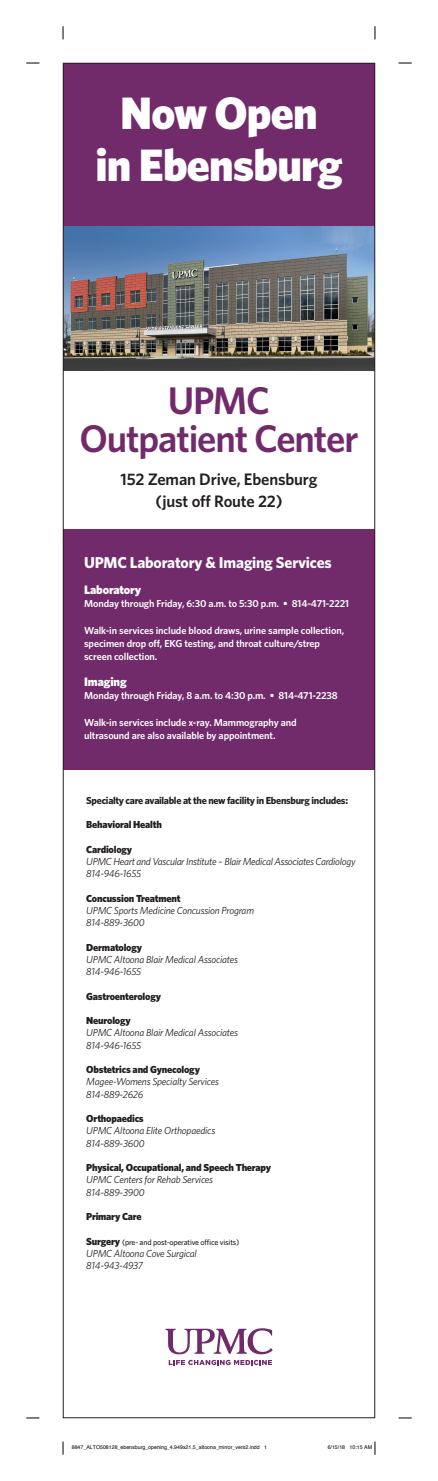
<style>
.page{position:relative;width:438px;height:1481px;background:#fff}
.page>*{position:absolute;margin:0;border:0;box-sizing:border-box;transform-origin:0 0}
.t1{font:900 45.5px/51.6px "Whitney";letter-spacing:-.02em;color:#fff;text-align:center}
.t2{font:600 38.5px/37.6px "Whitney";letter-spacing:-.03em;color:#712a6a;text-align:center}
.t3{font:600 16.62px/21.9px "Whitney";letter-spacing:-.01em;color:#231f20;text-align:center}
.t4{font:700 15.75px "Whitney";letter-spacing:-.01em;color:#fff}
.t5{font:900 12.25px "Whitney";letter-spacing:-.01em;color:#fff}
.t6{font:italic 10.15px/12.2px "Whitney";letter-spacing:-.02em;color:#231f20}
.t7{font:600 10.15px/13.1px "Whitney";letter-spacing:-.01em;color:#fff}
.t8{font:900 10.15px "Whitney";letter-spacing:-.02em;color:#231f20}
.t9{font:700 10.15px "Whitney";letter-spacing:-.03em;color:#231f20}
.t10{font:500 7.88px "Whitney";letter-spacing:-.02em;color:#231f20}
.t11{font:5.25px "Helvetica";color:#000}
.s1{font-weight:900;font-size:10.15px}
</style>
<div class="page">
<div style="left:63px;top:63px;width:312px;height:163px;background:#712a6a"></div>
<svg style="left:165px;top:1328px;width:108px;height:37px"></svg>
<img style="left:65px;top:226px;width:308px;height:144px">
<div style="left:63px;top:530px;width:312px;height:240px;background:#712a6a"></div>
<svg style="left:26px;top:62px;width:13px;height:2px"></svg>
<svg style="left:398px;top:62px;width:14px;height:2px"></svg>
<svg style="left:26px;top:1417px;width:13px;height:1px"></svg>
<svg style="left:398px;top:1417px;width:14px;height:1px"></svg>
<svg style="left:62px;top:26px;width:2px;height:13px"></svg>
<svg style="left:62px;top:1441px;width:2px;height:13px"></svg>
<svg style="left:374px;top:26px;width:2px;height:13px"></svg>
<svg style="left:374px;top:1441px;width:2px;height:13px"></svg>
<h1 class="t1" style="left:95px;top:86px;width:248px">Now Open<br>in Ebensburg</h1>
<h2 class="t2" style="left:79px;top:381px;width:280px">UPMC<br>Outpatient Center</h2>
<h3 class="t3" style="left:121px;top:468px;width:198px">152 Zeman Drive, Ebensburg (just off Route 22)</h3>
<h3 class="t4" style="left:84px;top:553px;width:249px">UPMC Laboratory &amp; Imaging Services</h3>
<p class="t5" style="left:84px;top:582px;width:59px">Laboratory</p>
<p class="t7" style="left:84px;top:597px;width:266px">Monday through Friday, 6:30 a.m. to 5:30 p.m. • 814-471-2221</p>
<p class="t7" style="left:84px;top:623px;width:261px">Walk-in services include blood draws, urine sample collection, specimen drop off, EKG testing, and throat culture/strep screen collection.</p>
<p class="t5" style="left:84px;top:674px;width:44px">Imaging</p>
<p class="t7" style="left:84px;top:689px;width:255px">Monday through Friday, 8 a.m. to 4:30 p.m. • 814-471-2238</p>
<p class="t7" style="left:84px;top:715px;width:214px">Walk-in services include x-ray. Mammography and ultrasound are also available by appointment.</p>
<p class="t9" style="left:86px;top:794px;width:263px">Specialty care available at the new facility in Ebensburg includes:</p>
<p class="t8" style="left:86px;top:818px;width:77px">Behavioral Health</p>
<p class="t8" style="left:86px;top:843px;width:47px">Cardiology</p>
<p class="t6" style="left:86px;top:855px;width:271px">UPMC Heart and Vascular Institute – Blair Medical Associates Cardiology<br>814-946-1655</p>
<p class="t8" style="left:86px;top:892px;width:96px">Concussion Treatment</p>
<p class="t6" style="left:86px;top:904px;width:169px">UPMC Sports Medicine Concussion Program<br>814-889-3600</p>
<p class="t8" style="left:86px;top:941px;width:57px">Dermatology</p>
<p class="t6" style="left:86px;top:953px;width:153px">UPMC Altoona Blair Medical Associates<br>814-946-1655</p>
<p class="t8" style="left:86px;top:990px;width:76px">Gastroenterology</p>
<p class="t8" style="left:86px;top:1014px;width:46px">Neurology</p>
<p class="t6" style="left:86px;top:1026px;width:153px">UPMC Altoona Blair Medical Associates<br>814-946-1655</p>
<p class="t8" style="left:86px;top:1063px;width:115px">Obstetrics and Gynecology</p>
<p class="t6" style="left:86px;top:1075px;width:134px">Magee-Womens Specialty Services<br>814-889-2626</p>
<p class="t8" style="left:86px;top:1112px;width:59px">Orthopaedics</p>
<p class="t6" style="left:86px;top:1124px;width:130px">UPMC Altoona Elite Orthopaedics<br>814-889-3600</p>
<p class="t8" style="left:86px;top:1161px;width:186px">Physical, Occupational, and Speech Therapy</p>
<p class="t6" style="left:86px;top:1173px;width:128px">UPMC Centers for Rehab Services<br>814-889-3900</p>
<p class="t8" style="left:86px;top:1210px;width:57px">Primary Care</p>
<p class="t10" style="left:86px;top:1237px;width:154px"><span class="s1">Surgery</span> (pre- and post-operative office visits)</p>
<p class="t6" style="left:86px;top:1247px;width:112px">UPMC Altoona Cove Surgical<br>814-943-4937</p>
<p class="t11" style="left:72px;top:1443px;width:197px">8847_ALTO508128_ebensburg_opening_4.949x21.5_altoona_mirror_vers2.indd 1</p>
<p class="t11" style="left:328px;top:1443px;width:46px">6/15/18 10:15 AM</p>
</div>
